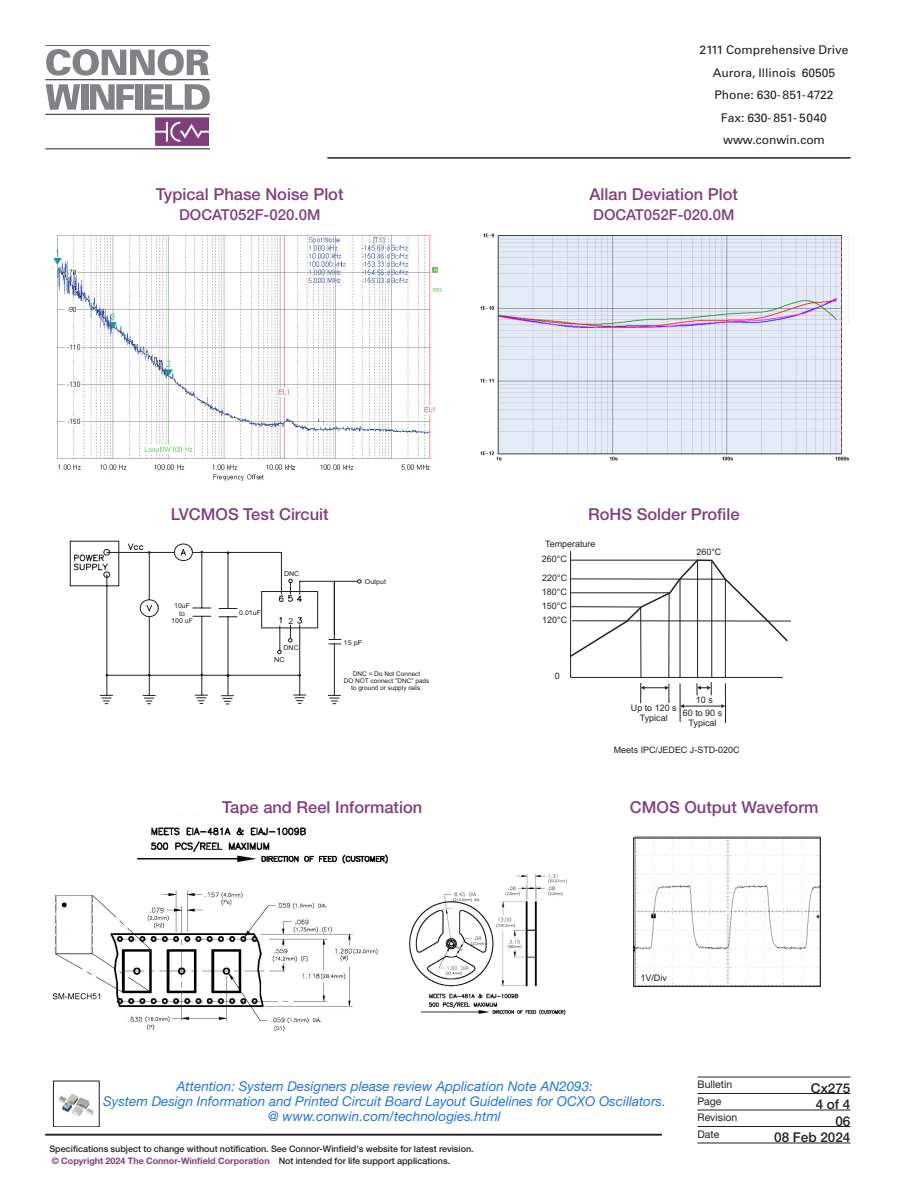
<style>
.page{position:relative;width:918px;height:1188px;background:#fff}
.page>*{position:absolute;margin:0;border:0;box-sizing:border-box;transform-origin:0 0}
.Subhead_2_Centered{font:500 16.5px "Helvetica Neue";color:#81407d}
.Subhead_2_Centered-2{font:500 15px "Helvetica Neue";color:#81407d}
.Body_text_9_12{font:italic 13.5px/15px "Helvetica Neue";color:#2375da;text-align:center}
.ID_2{font:500 13.5px "Helvetica Neue";color:#231f20}
.t1{font:12px/22.5px "Univers";color:#231f20;text-align:center}
.ID_1{font:10.5px "Helvetica Neue";color:#231f20}
.t2{font:500 9px/12px "Helvetica Neue";color:#231f20}
.t3{font:9px/10.1px "Arial";color:#231f20;text-align:center}
.t4{font:8.4px "Arial";color:#231f20;scale:1.04 1}
.t5{font:6.75px/7.5px "Arial";color:#231f20;text-align:center;scale:1.04 1}
.t6{font:6.75px "Arial";color:#231f20;scale:1.09 1}
.t7{font:6.45px/7.2px "Arial";color:#231f20;text-align:center}
.s1{font-weight:700;color:#81407d}
</style>
<div class="page">
<hr style="left:45px;top:1134px;width:617px;height:1px;background:#231f20">
<svg style="left:46px;top:49px;width:163px;height:27px"></svg>
<svg style="left:46px;top:84px;width:34px;height:26px"></svg>
<div style="left:81px;top:84px;width:7px;height:26px;background:#808285"></div>
<svg style="left:90px;top:84px;width:44px;height:26px"></svg>
<div style="left:136px;top:84px;width:7px;height:26px;background:#808285"></div>
<svg style="left:144px;top:84px;width:66px;height:26px"></svg>
<hr style="left:45px;top:45px;width:165px;height:1px;background:#231f20">
<hr style="left:45px;top:79px;width:165px;height:1px;background:#231f20">
<hr style="left:45px;top:114px;width:165px;height:1px;background:#231f20">
<svg style="left:155px;top:117px;width:54px;height:29px;background:#935a8f"></svg>
<hr style="left:46px;top:149px;width:164px;height:1px;background:#231f20">
<hr style="left:45px;top:1135px;width:617px;height:1px;background:#231f20">
<hr style="left:327px;top:158px;width:524px;height:1px;background:#231f20">
<hr style="left:698px;top:1077px;width:152px;height:1px;background:#231f20">
<hr style="left:698px;top:1093px;width:152px;height:1px;background:#231f20">
<hr style="left:698px;top:1110px;width:152px;height:1px;background:#231f20">
<hr style="left:698px;top:1126px;width:152px;height:1px;background:#231f20">
<hr style="left:698px;top:1143px;width:152px;height:1px;background:#231f20">
<img style="left:635px;top:836px;width:186px;height:149px">
<div style="left:633px;top:837px;width:188px;height:150px;border:1px solid #231f20"></div>
<svg style="left:70px;top:541px;width:123px;height:46px"></svg>
<svg style="left:100px;top:551px;width:262px;height:153px"></svg>
<img style="left:53px;top:235px;width:390px;height:246px">
<hr style="left:570px;top:551px;width:1px;height:126px;background:#231f20">
<hr style="left:680px;top:683px;width:1px;height:39px;background:#231f20">
<hr style="left:725px;top:683px;width:1px;height:40px;background:#231f20">
<svg style="left:570px;top:559px;width:219px;height:149px"></svg>
<hr style="left:572px;top:621px;width:219px;height:1px;background:#231f20">
<img style="left:58px;top:1093px;width:36px;height:24px">
<div style="left:53px;top:1081px;width:47px;height:46px;border:1px solid #231f20"></div>
<img style="left:480px;top:233px;width:368px;height:228px">
<img style="left:409px;top:873px;width:158px;height:142px">
<img style="left:52px;top:827px;width:336px;height:205px">
<p class="Subhead_2_Centered" style="left:156px;top:185px;width:189px">Typical Phase Noise Plot</p>
<p class="Subhead_2_Centered-2" style="left:179px;top:206px;width:143px">DOCAT052F-020.0M</p>
<h3 class="t1" style="left:699px;top:39px;width:151px">2111 Comprehensive Drive<br>Aurora, Illinois 60505<br>Phone: 630-851-4722<br>Fax: 630- 851- 5040 www.conwin.com</h3>
<p class="Subhead_2_Centered" style="left:590px;top:185px;width:150px">Allan Deviation Plot</p>
<p class="Subhead_2_Centered-2" style="left:593px;top:206px;width:143px">DOCAT052F-020.0M</p>
<p class="Subhead_2_Centered" style="left:171px;top:504px;width:159px">LVCMOS Test Circuit</p>
<p class="Subhead_2_Centered" style="left:588px;top:504px;width:153px">RoHS Solder Profile</p>
<p class="t3" style="left:545px;top:539px;width:52px">Temperature</p>
<p class="t3" style="left:542px;top:554px;width:26px">260°C</p>
<p class="t3" style="left:696px;top:547px;width:26px">260°C</p>
<p class="t5" style="left:284px;top:570px;width:16px">DNC</p>
<p class="t5" style="left:365px;top:578px;width:22px">Output</p>
<p class="t3" style="left:542px;top:573px;width:26px">220°C</p>
<p class="t3" style="left:542px;top:587px;width:26px">180°C</p>
<p class="t5" style="left:171px;top:602px;width:22px">10uF to<br>100 uF</p>
<p class="t5" style="left:239px;top:609px;width:22px">0.01uF</p>
<p class="t4" style="left:288px;top:616px;width:6px">2</p>
<p class="t3" style="left:542px;top:600px;width:26px">150°C</p>
<p class="t3" style="left:542px;top:615px;width:26px">120°C</p>
<p class="t5" style="left:284px;top:644px;width:16px">DNC</p>
<p class="t6" style="left:344px;top:638px;width:19px">15 pF</p>
<p class="t6" style="left:274px;top:656px;width:11px">NC</p>
<p class="t7" style="left:344px;top:670px;width:87px">DNC = Do Not Connect<br>DO NOT connect "DNC" pads to ground or supply rails.</p>
<p class="t3" style="left:555px;top:671px;width:6px">0</p>
<p class="t3" style="left:631px;top:703px;width:47px">Up to 120 s<br>Typical</p>
<p class="t3" style="left:683px;top:693px;width:41px;line-height:13px">10 s<br>60 to 90 s</p>
<p class="t3" style="left:689px;top:718px;width:29px">Typical</p>
<p class="t3" style="left:614px;top:745px;width:127px">Meets IPC/JEDEC J-STD-020C</p>
<p class="Subhead_2_Centered" style="left:222px;top:797px;width:202px">Tape and Reel Information</p>
<p class="Subhead_2_Centered" style="left:630px;top:797px;width:190px">CMOS Output Waveform</p>
<p class="t3" style="left:640px;top:973px;width:28px">1V/Div</p>
<p class="Body_text_9_12" style="left:103px;top:1078px;width:564px">Attention: System Designers please review Application Note AN2093:<br>System Design Information and Printed Circuit Board Layout Guidelines for OCXO Oscillators. @ www.conwin.com/technologies.html</p>
<p class="t2" style="left:50px;top:1143px;width:426px">Specifications subject to change without notification. See Connor-Winfield's website for latest revision. <span class="s1">© Copyright 2024 The Connor-Winfield Corporation</span> Not intended for life support applications.</p>
<p class="ID_1" style="left:698px;top:1078px;width:36px">Bulletin</p>
<p class="ID_2" style="left:811px;top:1080px;width:41px">Cx275</p>
<p class="ID_1" style="left:698px;top:1095px;width:26px">Page</p>
<p class="ID_2" style="left:816px;top:1096px;width:36px">4 of 4</p>
<p class="ID_1" style="left:698px;top:1111px;width:41px">Revision</p>
<p class="ID_2" style="left:835px;top:1113px;width:17px">06</p>
<p class="ID_1" style="left:698px;top:1128px;width:23px">Date</p>
<p class="ID_2" style="left:774px;top:1129px;width:78px">08 Feb 2024</p>
</div>
